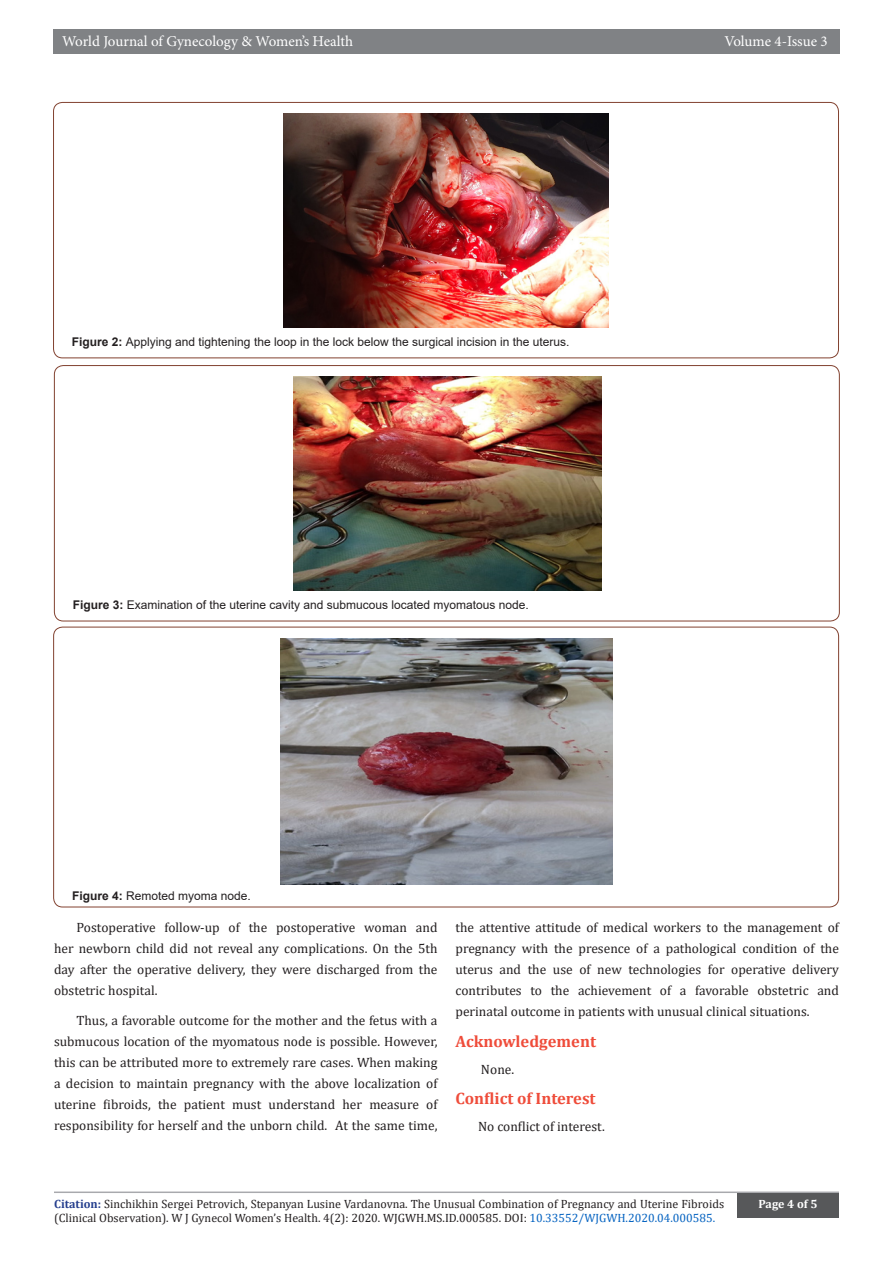
<style>
.page{position:relative;width:893px;height:1263px;background:#fff}
.page>*{position:absolute;margin:0;border:0;box-sizing:border-box;transform-origin:0 0}
.t1{font:700 16.5px "Cambria";color:#ef4c3a}
.t2{font:15px "Minion Pro";letter-spacing:-.005em;color:#fff}
.t3{font:13.5px/21px "Cambria";color:#231f20;text-align:justify}
.t4{font:12px/14.4px "Cambria";color:#231f20}
.t5{font:12px "Arial";color:#231f20}
.t6{font:700 12px "Cambria";color:#fff}
.s1{font-weight:700}
.s2{font-weight:700;color:#253f8e}
.s3{color:#0563c1}
</style>
<div class="page">
<div style="left:53px;top:29px;width:786px;height:25px;background:#808285"></div>
<hr style="left:54px;top:1191px;width:785px;height:2px;background:#a8a9ad">
<div style="left:737px;top:1193px;width:102px;height:24px;background:#57585a"></div>
<div style="left:53px;top:102px;width:786px;height:256px;border:1px solid #824230;border-radius:9px"></div>
<img style="left:284px;top:113px;width:325px;height:215px">
<div style="left:54px;top:365px;width:786px;height:256px;border:1px solid #824230;border-radius:9px"></div>
<img style="left:293px;top:376px;width:308px;height:215px">
<img style="left:281px;top:638px;width:331px;height:246px">
<p class="t2" style="left:62px;top:31px;width:292px">World Journal of Gynecology &amp; Women’s Health</p>
<p class="t2" style="left:724px;top:31px;width:105px">Volume 4-Issue 3</p>
<p class="t5" style="left:72px;top:334px;width:499px"><span class="s1">Figure 2:</span> Applying and tightening the loop in the lock below the surgical incision in the uterus.</p>
<p class="t5" style="left:73px;top:597px;width:458px"><span class="s1">Figure 3:</span> Examination of the uterine cavity and submucous located myomatous node.</p>
<p class="t5" style="left:72px;top:887px;width:180px"><span class="s1">Figure 4:</span> Remoted myoma node.</p>
<p class="t3" style="left:54px;top:917px;width:385px;text-indent:22px">Postoperative follow-up of the postoperative woman and her newborn child did not reveal any complications. On the 5th day after the operative delivery, they were discharged from the obstetric hospital.</p>
<p class="t3" style="left:54px;top:1010px;width:385px;text-indent:22px">Thus, a favorable outcome for the mother and the fetus with a submucous location of the myomatous node is possible. However, this can be attributed more to extremely rare cases. When making a decision to maintain pregnancy with the above localization of uterine fibroids, the patient must understand her measure of responsibility for herself and the unborn child. At the same time,</p>
<p class="t3" style="left:455px;top:917px;width:385px">the attentive attitude of medical workers to the management of pregnancy with the presence of a pathological condition of the uterus and the use of new technologies for operative delivery contributes to the achievement of a favorable obstetric and perinatal outcome in patients with unusual clinical situations.</p>
<p class="t1" style="left:455px;top:1029px;width:142px">Acknowledgement</p>
<p class="t3" style="left:481px;top:1059px;width:35px">None.</p>
<p class="t1" style="left:455px;top:1087px;width:142px">Conflict of Interest</p>
<p class="t3" style="left:478px;top:1116px;width:128px">No conflict of interest.</p>
<p class="t4" style="left:54px;top:1196px;width:671px"><span class="s2">Citation:</span> Sinchikhin Sergei Petrovich, Stepanyan Lusine Vardanovna. The Unusual Combination of Pregnancy and Uterine Fibroids (Clinical Observation). W J Gynecol Women’s Health. 4(2): 2020. WJGWH.MS.ID.000585. DOI: <span class="s3">10.33552/WJGWH.2020.04.000585.</span></p>
<p class="t6" style="left:758px;top:1196px;width:60px">Page 4 of 5</p>
</div>
